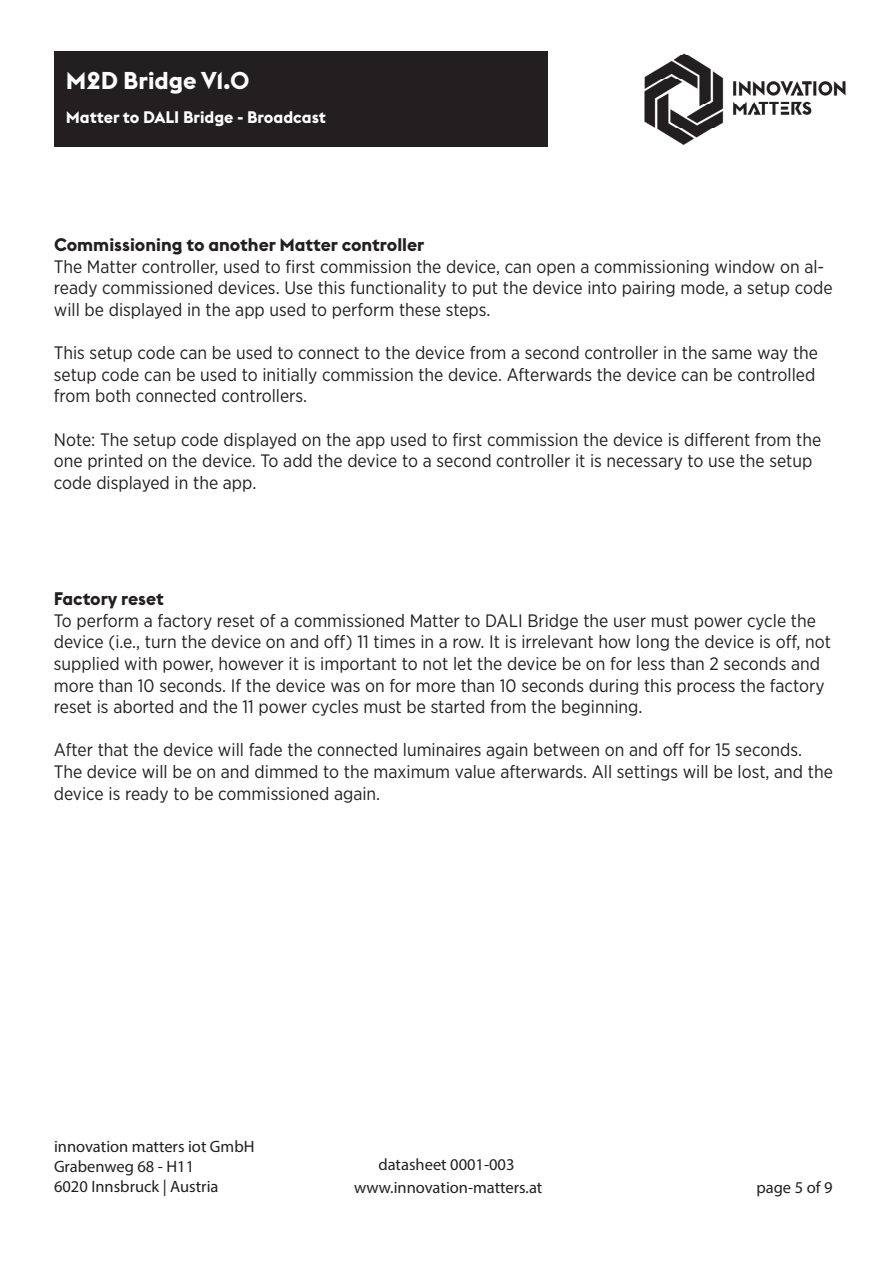
<style>
.page{position:relative;width:893px;height:1263px;background:#fff}
.page>*{position:absolute;margin:0;border:0;box-sizing:border-box;transform-origin:0 0}
.t1{font:700 24px "Euclid Flex";color:#fff}
.t2{font:18px/21.6px "Gotham Narrow";color:#231f20}
.t3{font:700 18px "Euclid Flex";color:#231f20}
.t4{font:16.5px/19.8px "Myriad Pro";color:#231f20}
.t5{font:700 16.5px "Euclid Flex";color:#fff}
</style>
<div class="page">
<div style="left:54px;top:51px;width:493px;height:96px;background:#231f20"></div>
<img style="left:644px;top:53px;width:202px;height:92px">
<h1 class="t1" style="left:66px;top:67px;width:185px">M2D Bridge V1.0</h1>
<p class="t5" style="left:66px;top:107px;width:262px">Matter to DALI Bridge - Broadcast</p>
<p class="t3" style="left:54px;top:234px;width:372px">Commissioning to another Matter controller</p>
<p class="t2" style="left:54px;top:255px;width:780px">The Matter controller, used to first commission the device, can open a commissioning window on al&shy;ready commissioned devices. Use this functionality to put the device into pairing mode, a setup code will be displayed in the app used to perform these steps.</p>
<p class="t2" style="left:54px;top:342px;width:766px">This setup code can be used to connect to the device from a second controller in the same way the setup code can be used to initially commission the device. Afterwards the device can be controlled from both connected controllers.</p>
<p class="t2" style="left:54px;top:428px;width:769px">Note: The setup code displayed on the app used to first commission the device is different from the one printed on the device. To add the device to a second controller it is necessary to use the setup code displayed in the app.</p>
<p class="t3" style="left:54px;top:588px;width:112px">Factory reset</p>
<p class="t2" style="left:54px;top:609px;width:779px">To perform a factory reset of a commissioned Matter to DALI Bridge the user must power cycle the device (i.e., turn the device on and off) 11 times in a row. It is irrelevant how long the device is off, not supplied with power, however it is important to not let the device be on for less than 2 seconds and more than 10 seconds. If the device was on for more than 10 seconds during this process the factory reset is aborted and the 11 power cycles must be started from the beginning.</p>
<p class="t2" style="left:54px;top:739px;width:781px">After that the device will fade the connected luminaires again between on and off for 15 seconds.<br>The device will be on and dimmed to the maximum value afterwards. All settings will be lost, and the device is ready to be commissioned again.</p>
<p class="t4" style="left:54px;top:1136px;width:202px">innovation matters iot GmbH<br>Grabenweg 68 - H11<br>6020 Innsbruck | Austria</p>
<p class="t4" style="left:378px;top:1154px;width:138px">datasheet 0001-003</p>
<p class="t4" style="left:354px;top:1177px;width:190px">www.innovation-matters.at</p>
<p class="t4" style="left:756px;top:1177px;width:78px">page 5 of 9</p>
</div>
